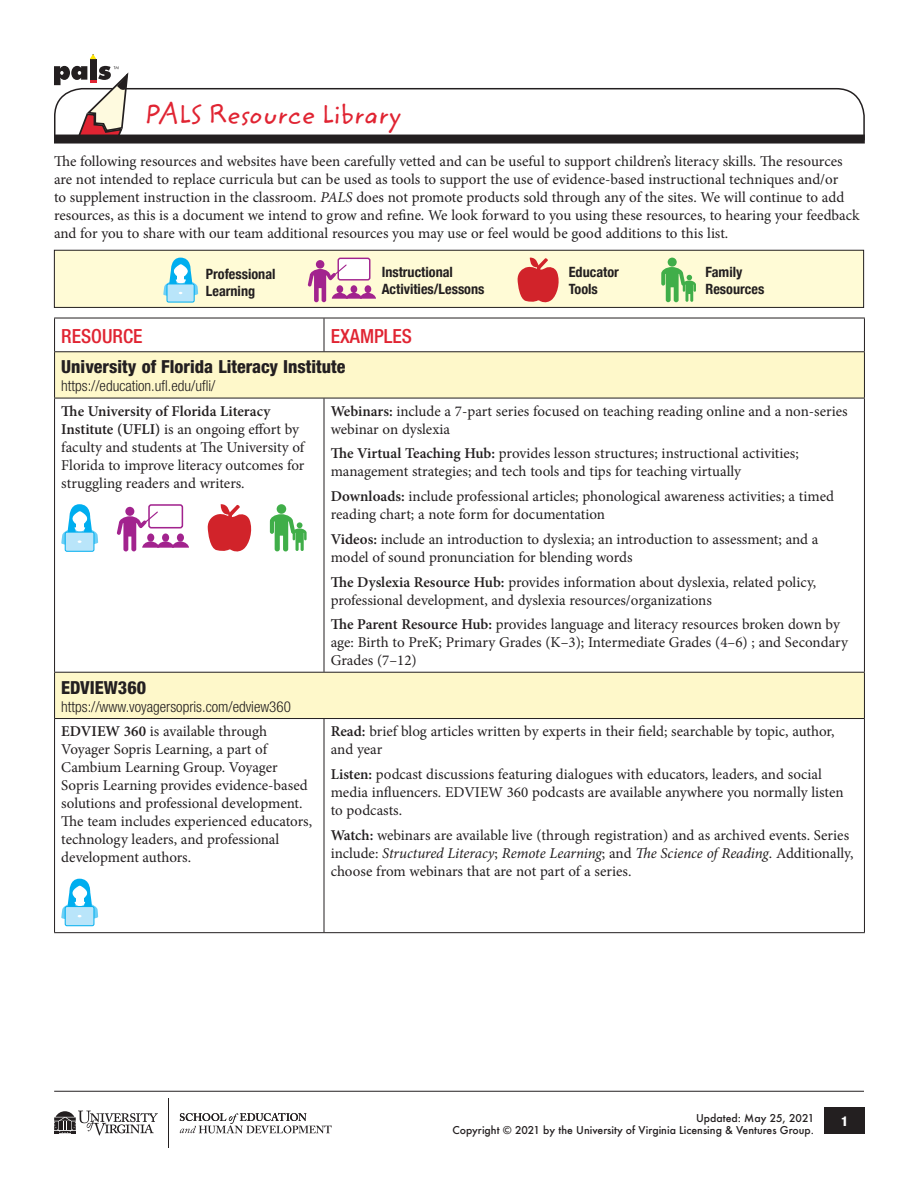
<style>
.page{position:relative;width:918px;height:1188px;background:#fff}
.page>*{position:absolute;margin:0;border:0;box-sizing:border-box;transform-origin:0 0}
.t1{font:27.15px "Zemke Hand ITC Std";color:#e02432}
.t2{font:500 condensed 19.5px "Helvetica Neue";color:#e02432}
.t3{font:800 condensed 18px "Helvetica Neue";color:#231f20}
.t4{font:15px/18px "Minion Pro";color:#231f20}
.t5{font:300 condensed 15px "Helvetica Neue";color:#231f20}
.t6{font:700 condensed 14.1px/17px "Helvetica Neue";color:#231f20}
.t7{font:800 condensed 13.5px "Helvetica Neue";color:#fff}
.t8{font:500 10.5px/12px "Futura";color:#231f20;text-align:right}
.s1{font-style:italic}
.s2{font-weight:600}
</style>
<div class="page">
<svg style="left:130px;top:88px;width:735px;height:47px"></svg>
<div style="left:90px;top:59px;width:6px;height:21px;background:#231f20"></div>
<svg style="left:90px;top:54px;width:6px;height:5px"></svg>
<svg style="left:54px;top:66px;width:76px;height:69px"></svg>
<div style="left:54px;top:135px;width:811px;height:9px;background:#231f20"></div>
<div style="left:824px;top:1107px;width:41px;height:27px;background:#231f20"></div>
<hr style="left:54px;top:1091px;width:810px;height:1px;background:#231f20">
<svg style="left:180px;top:1113px;width:152px;height:20px"></svg>
<hr style="left:168px;top:1098px;width:1px;height:50px;background:#231f20">
<svg style="left:54px;top:1111px;width:104px;height:25px"></svg>
<svg style="left:55px;top:352px;width:809px;height:366px"></svg>
<hr style="left:54px;top:318px;width:270px;height:1px;background:#231f20">
<hr style="left:54px;top:318px;width:1px;height:33px;background:#231f20">
<hr style="left:324px;top:318px;width:541px;height:1px;background:#231f20">
<hr style="left:324px;top:318px;width:1px;height:33px;background:#231f20">
<hr style="left:864px;top:318px;width:1px;height:33px;background:#231f20">
<hr style="left:54px;top:351px;width:270px;height:1px;background:#231f20">
<hr style="left:54px;top:352px;width:1px;height:46px;background:#231f20">
<hr style="left:324px;top:351px;width:541px;height:1px;background:#231f20">
<hr style="left:864px;top:352px;width:1px;height:46px;background:#231f20">
<hr style="left:324px;top:398px;width:1px;height:274px;background:#231f20">
<hr style="left:54px;top:672px;width:270px;height:1px;background:#231f20">
<hr style="left:54px;top:673px;width:1px;height:45px;background:#231f20">
<hr style="left:324px;top:672px;width:541px;height:1px;background:#231f20">
<hr style="left:864px;top:673px;width:1px;height:45px;background:#231f20">
<hr style="left:324px;top:719px;width:1px;height:213px;background:#231f20">
<hr style="left:54px;top:932px;width:270px;height:1px;background:#231f20">
<hr style="left:324px;top:932px;width:541px;height:1px;background:#231f20">
<hr style="left:54px;top:398px;width:270px;height:1px;background:#231f20">
<hr style="left:54px;top:398px;width:1px;height:274px;background:#231f20">
<hr style="left:324px;top:398px;width:541px;height:1px;background:#231f20">
<hr style="left:864px;top:398px;width:1px;height:274px;background:#231f20">
<hr style="left:54px;top:718px;width:270px;height:1px;background:#231f20">
<hr style="left:54px;top:719px;width:1px;height:213px;background:#231f20">
<hr style="left:324px;top:718px;width:541px;height:1px;background:#231f20">
<hr style="left:864px;top:719px;width:1px;height:213px;background:#231f20">
<div style="left:65px;top:532px;width:29px;height:19px;background:#b9e5fa;border-radius:2px"></div>
<div style="left:65px;top:532px;width:29px;height:19px;border:1px solid #00aeef;border-radius:2px"></div>
<svg style="left:61px;top:504px;width:37px;height:42px"></svg>
<div style="left:149px;top:505px;width:33px;height:23px;background:#fff;border-radius:2px"></div>
<div style="left:148px;top:504px;width:35px;height:24px;border:2px solid #a2238e;border-radius:2px"></div>
<div style="left:125px;top:507px;width:9px;height:9px;background:#a2238e;border-radius:50%"></div>
<svg style="left:117px;top:510px;width:72px;height:41px"></svg>
<svg style="left:207px;top:504px;width:47px;height:49px"></svg>
<div style="left:277px;top:504px;width:9px;height:10px;background:#40ae49;border-radius:50%"></div>
<svg style="left:270px;top:514px;width:37px;height:37px"></svg>
<div style="left:65px;top:907px;width:29px;height:19px;background:#b9e5fa;border-radius:2px"></div>
<div style="left:65px;top:906px;width:29px;height:20px;border:1px solid #00aeef;border-radius:2px"></div>
<svg style="left:61px;top:879px;width:37px;height:42px"></svg>
<div style="left:54px;top:250px;width:810px;height:57px;background:#fffbd6"></div>
<div style="left:54px;top:250px;width:810px;height:58px;border:1px solid #231f20"></div>
<div style="left:167px;top:284px;width:27px;height:18px;background:#b9e5fa;border-radius:2px"></div>
<div style="left:167px;top:284px;width:27px;height:18px;border:1px solid #00aeef;border-radius:2px"></div>
<svg style="left:163px;top:258px;width:35px;height:39px"></svg>
<div style="left:338px;top:258px;width:32px;height:22px;background:#fff;border-radius:2px"></div>
<div style="left:338px;top:258px;width:32px;height:23px;border:1px solid #a2238e;border-radius:2px"></div>
<div style="left:316px;top:260px;width:8px;height:9px;background:#a2238e;border-radius:50%"></div>
<svg style="left:308px;top:263px;width:68px;height:39px"></svg>
<svg style="left:517px;top:257px;width:42px;height:46px"></svg>
<div style="left:668px;top:258px;width:9px;height:9px;background:#40ae49;border-radius:50%"></div>
<svg style="left:661px;top:267px;width:35px;height:35px"></svg>
<h1 class="t1" style="left:145px;top:95px;width:258px">PALS Resource Library</h1>
<p class="t4" style="left:54px;top:152px;width:807px">The following resources and websites have been carefully vetted and can be useful to support children’s literacy skills. The resources are not intended to replace curricula but can be used as tools to support the use of evidence-based instructional techniques and/or<br>to supplement instruction in the classroom. <span class="s1">PALS</span> does not promote products sold through any of the sites. We will continue to add resources, as this is a document we intend to grow and refine. We look forward to you using these resources, to hearing your feedback and for you to share with our team additional resources you may use or feel would be good additions to this list.</p>
<p class="t6" style="left:206px;top:264px;width:71px">Professional<br>Learning</p>
<p class="t6" style="left:382px;top:263px;width:104px">Instructional<br>Activities/Lessons</p>
<p class="t6" style="left:569px;top:263px;width:52px">Educator<br>Tools</p>
<p class="t6" style="left:706px;top:263px;width:60px">Family<br>Resources</p>
<h2 class="t2" style="left:61px;top:324px;width:83px">RESOURCE</h2>
<h2 class="t2" style="left:331px;top:324px;width:83px">EXAMPLES</h2>
<p class="t3" style="left:61px;top:356px;width:286px">University of Florida Literacy Institute</p>
<p class="t5" style="left:61px;top:377px;width:156px">https://education.ufl.edu/ufli/</p>
<p class="t4" style="left:61px;top:402px;width:245px"><span class="s2">The University of Florida Literacy Institute (UFLI)</span> is an ongoing effort by faculty and students at The University of Florida to improve literacy outcomes for struggling readers and writers.</p>
<p class="t4" style="left:331px;top:402px;width:519px"><span class="s2">Webinars:</span> include a 7-part series focused on teaching reading online and a non-series webinar on dyslexia</p>
<p class="t4" style="left:331px;top:445px;width:470px"><span class="s2">The Virtual Teaching Hub:</span> provides lesson structures; instructional activities; management strategies; and tech tools and tips for teaching virtually</p>
<p class="t4" style="left:331px;top:488px;width:505px"><span class="s2">Downloads:</span> include professional articles; phonological awareness activities; a timed reading chart; a note form for documentation</p>
<p class="t4" style="left:331px;top:530px;width:489px"><span class="s2">Videos:</span> include an introduction to dyslexia; an introduction to assessment; and a model of sound pronunciation for blending words</p>
<p class="t4" style="left:331px;top:573px;width:487px"><span class="s2">The Dyslexia Resource Hub:</span> provides information about dyslexia, related policy, professional development, and dyslexia resources/organizations</p>
<p class="t4" style="left:331px;top:616px;width:519px"><span class="s2">The Parent Resource Hub:</span> provides language and literacy resources broken down by age: Birth to PreK; Primary Grades (K–3); Intermediate Grades (4–6) ; and Secondary<br>Grades (7–12)</p>
<p class="t3" style="left:61px;top:676px;width:86px">EDVIEW360</p>
<p class="t5" style="left:61px;top:698px;width:231px">https://www.voyagersopris.com/edview360</p>
<p class="t4" style="left:61px;top:722px;width:252px"><span class="s2">EDVIEW 360</span> is available through Voyager Sopris Learning, a part of Cambium Learning Group. Voyager Sopris Learning provides evidence-based solutions and professional development.<br>The team includes experienced educators, technology leaders, and professional development authors.</p>
<p class="t4" style="left:331px;top:722px;width:505px"><span class="s2">Read:</span> brief blog articles written by experts in their field; searchable by topic, author, and year</p>
<p class="t4" style="left:331px;top:765px;width:514px"><span class="s2">Listen:</span> podcast discussions featuring dialogues with educators, leaders, and social media influencers. EDVIEW 360 podcasts are available anywhere you normally listen to podcasts.</p>
<p class="t4" style="left:331px;top:826px;width:524px"><span class="s2">Watch:</span> webinars are available live (through registration) and as archived events. Series include: <span class="s1">Structured Literacy</span>; <span class="s1">Remote Learning</span>; and <span class="s1">The Science of Reading</span>. Additionally, choose from webinars that are not part of a series.</p>
<p class="t8" style="left:452px;top:1112px;width:363px">Updated: May 25, 2021<br>Copyright © 2021 by the University of Virginia Licensing &amp; Ventures Group.</p>
<p class="t7" style="left:841px;top:1113px;width:9px">1</p>
</div>
